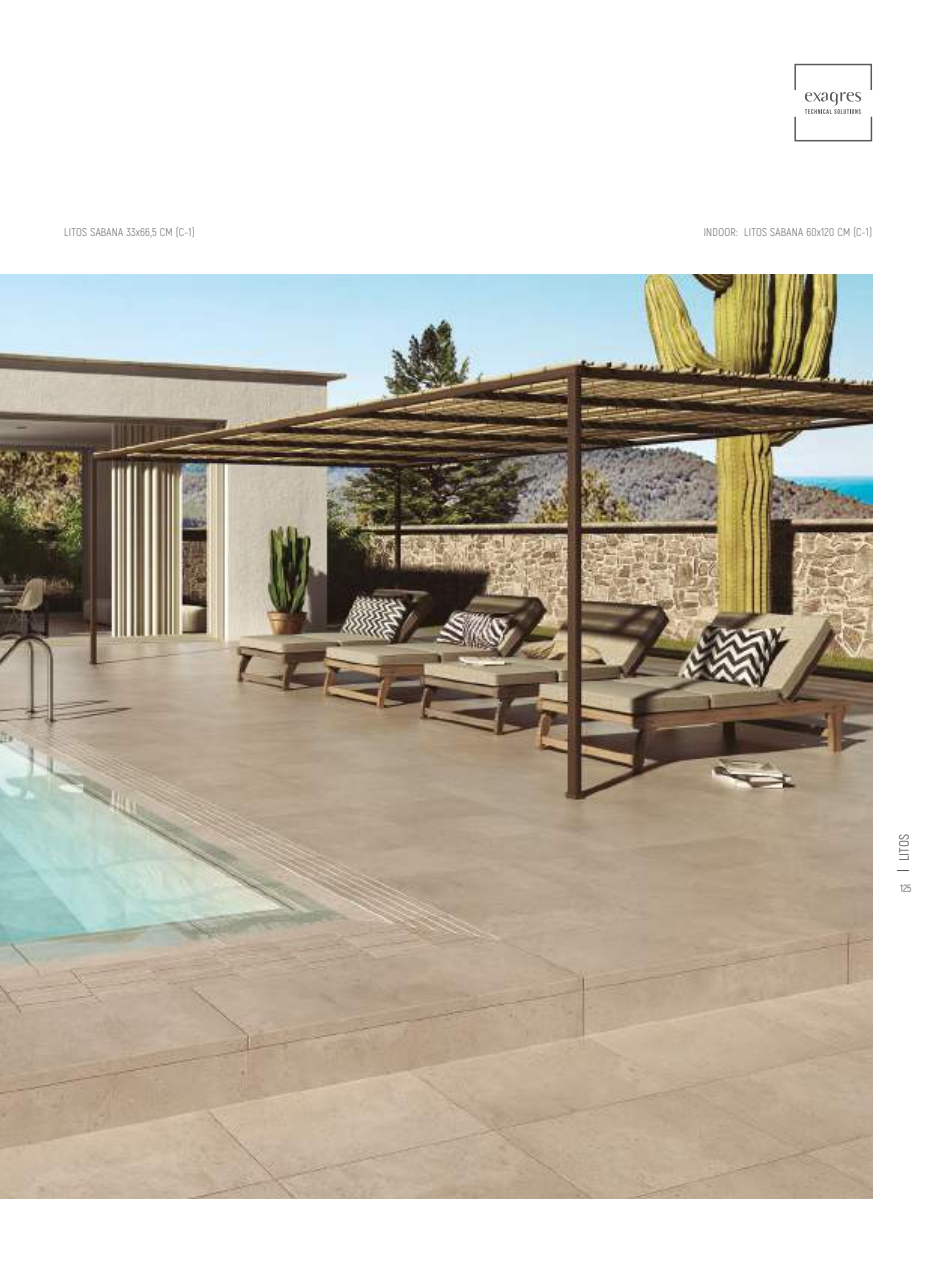
<style>
.page{position:relative;width:936px;height:1263px;background:#fff}
.page>*{position:absolute;margin:0;border:0;box-sizing:border-box;transform-origin:0 0}
.t1{font:13.5px "Akrobat";letter-spacing:.01em;color:#585a5a}
.t2{font:300 11.25px "Akrobat";letter-spacing:.02em;color:#585a5a}
.t3{font:10.5px "Akrobat";color:#585a5a}
</style>
<div class="page">
<svg style="left:896px;top:870px;width:13px;height:1px"></svg>
<div style="left:794px;top:116px;width:78px;height:25px;border:2px solid #585a5a"></div>
<div style="left:794px;top:64px;width:78px;height:27px;border:2px solid #585a5a"></div>
<svg style="left:804px;top:92px;width:57px;height:22px"></svg>
<img style="left:0;top:274px;width:872px;height:924px">
<p class="t2" style="left:64px;top:226px;width:132px">LITOS SABANA 33x66,5 CM (C-1)</p>
<p class="t2" style="left:703px;top:226px;width:170px">INDOOR: LITOS SABANA 60x120 CM (C-1)</p>
<p class="t1" style="left:896px;top:861px;width:29px;rotate:-90deg">LITOS</p>
<p class="t3" style="left:900px;top:882px;width:13px">125</p>
</div>
